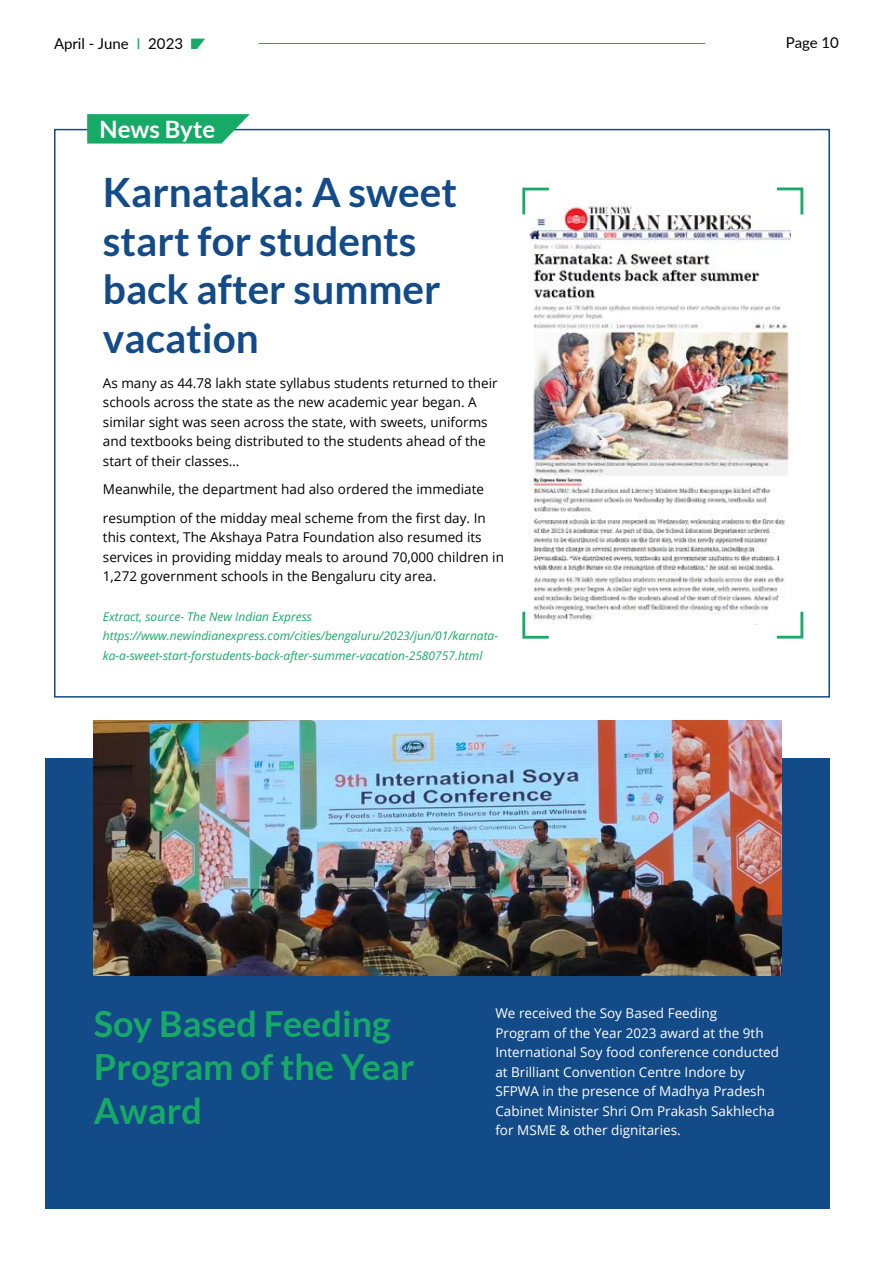
<style>
.page{position:relative;width:893px;height:1263px;background:#fff}
.page>*{position:absolute;margin:0;border:0;box-sizing:border-box;transform-origin:0 0}
.t1{font:700 40.5px/48.6px "Lato";color:#134a88}
.t2{font:700 36px/43.2px "Lato";color:#17aa66}
.t3{font:700 24px "Lato";color:#fff}
.t4{font:15px "Lato";color:#000}
.t5{font:13.5px/19.5px "Open Sans";color:#000}
.t6{font:13.5px/19.5px "Open Sans";color:#fff}
.t7{font:italic 12px/19.5px "Open Sans";color:#17aa66}
.s1{color:#17aa66}
</style>
<div class="page">
<div style="left:54px;top:129px;width:776px;height:569px;background:#fff;border:2px solid #134a88"></div>
<div style="left:45px;top:759px;width:785px;height:450px;background:#134a88"></div>
<svg style="left:87px;top:114px;width:163px;height:30px;background:#2eb275"></svg>
<img style="left:94px;top:721px;width:687px;height:255px">
<img style="left:528px;top:202px;width:262px;height:419px">
<svg style="left:774px;top:187px;width:30px;height:30px"></svg>
<svg style="left:522px;top:187px;width:30px;height:30px"></svg>
<svg style="left:522px;top:609px;width:29px;height:30px"></svg>
<svg style="left:774px;top:609px;width:30px;height:30px"></svg>
<hr style="left:259px;top:43px;width:446px;height:1px;background:#17aa66">
<svg style="left:191px;top:39px;width:14px;height:10px"></svg>
<p class="t4" style="left:54px;top:33px;width:131px">April - June <span class="s1">I</span> 2023</p>
<p class="t4" style="left:786px;top:32px;width:55px">Page 10</p>
<h3 class="t3" style="left:100px;top:115px;width:117px">News Byte</h3>
<h1 class="t1" style="left:103px;top:167px;width:356px">Karnataka: A sweet start for students back after summer vacation</h1>
<p class="t5" style="left:103px;top:373px;width:396px">As many as 44.78 lakh state syllabus students returned to their schools across the state as the new academic year began. A similar sight was seen across the state, with sweets, uniforms and textbooks being distributed to the students ahead of the start of their classes…</p>
<p class="t5" style="left:103px;top:475px;width:384px;line-height:28.5px">Meanwhile, the department had also ordered the immediate resumption of the midday meal scheme from the first day. In</p>
<p class="t5" style="left:103px;top:527px;width:403px">this context, The Akshaya Patra Foundation also resumed its services in providing midday meals to around 70,000 children in<br>1,272 government schools in the Bengaluru city area.</p>
<p class="t7" style="left:103px;top:606px;width:397px">Extract, source- The New Indian Express https://www.newindianexpress.com/cities/bengaluru/2023/jun/01/karnata&shy;ka-a-sweet-start-forstudents-back-after-summer-vacation-2580757.html</p>
<h2 class="t2" style="left:94px;top:1002px;width:322px">Soy Based Feeding<br>Program of the Year<br>Award</h2>
<p class="t6" style="left:495px;top:1003px;width:285px">We received the Soy Based Feeding<br>Program of the Year 2023 award at the 9th International Soy food conference conducted at Brilliant Convention Centre Indore by SFPWA in the presence of Madhya Pradesh Cabinet Minister Shri Om Prakash Sakhlecha for MSME &amp; other dignitaries.</p>
</div>
